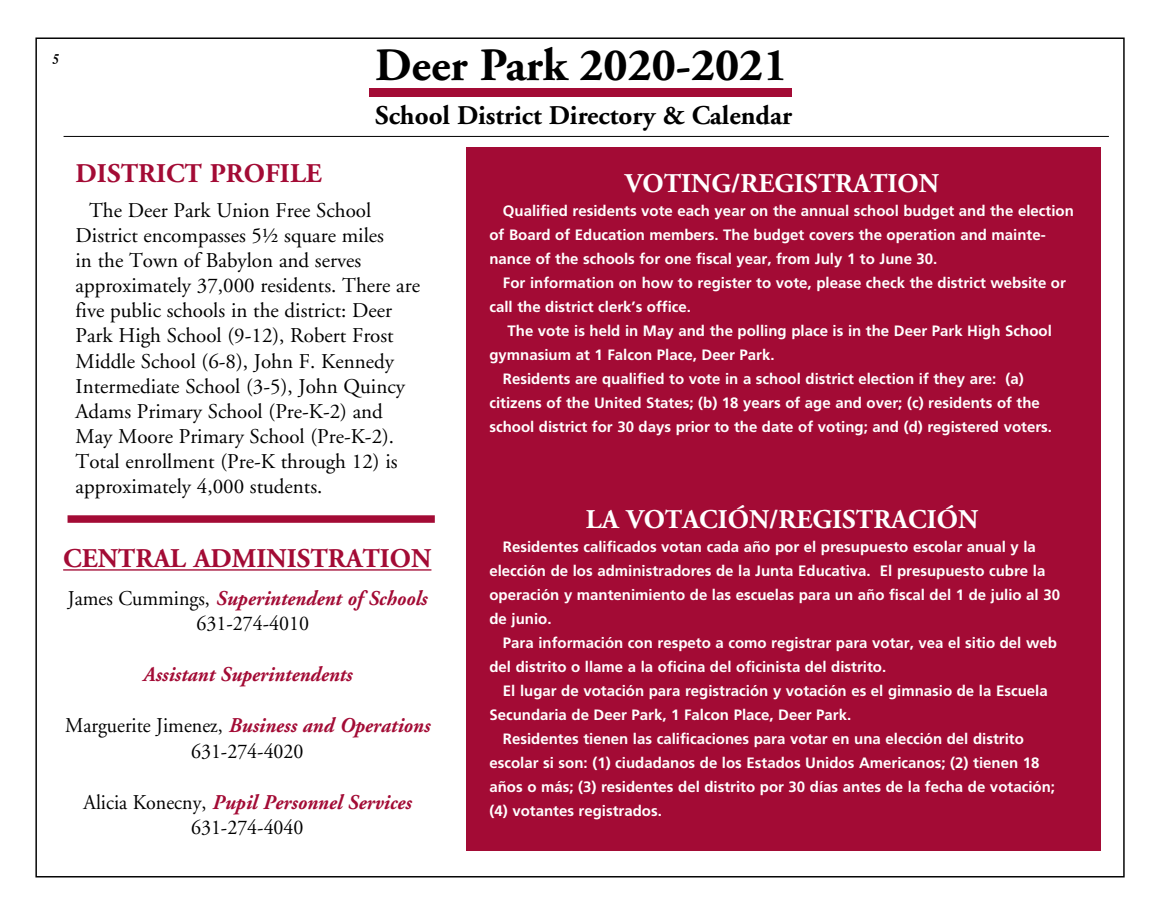
<style>
.page{position:relative;width:1161px;height:918px;background:#fff}
.page>*{position:absolute;margin:0;border:0;box-sizing:border-box;transform-origin:0 0}
.t1{font:700 46.35px "Adobe Garamond";color:#000}
.t2{font:700 27px "Adobe Garamond";color:#fff}
.t3{font:700 27px "Adobe Garamond";color:#a30b35}
.t4{font:700 27px "Adobe Garamond";color:#000}
.t5{font:21px/25.2px "Adobe Garamond";color:#000}
.t6{font:21px/25.5px "Adobe Garamond";color:#000;text-align:center;scale:.95 1}
.t7{font:italic 700 21px "Adobe Garamond";color:#a30b35;scale:.95 1}
.t8{font:700 15px/24px "Frutiger";color:#fff}
.t9{font:italic 700 14.7px "Times";color:#000;scale:.88 1}
.s1{font-weight:700;font-style:italic;color:#a30b35}
</style>
<div class="page">
<hr style="left:64px;top:136px;width:1045px;height:1px;background:#000">
<hr style="left:63px;top:569px;width:368px;height:2px;background:#a30b35">
<div style="left:68px;top:515px;width:367px;height:8px;background:#a30b35"></div>
<div style="left:467px;top:147px;width:634px;height:703px;background:#a30b35"></div>
<div style="left:370px;top:88px;width:422px;height:8px;background:#a30b35"></div>
<p class="t9" style="left:53px;top:45px;width:9px">5</p>
<h1 class="t1" style="left:375px;top:40px;width:414px">Deer Park 2020-2021</h1>
<h2 class="t4" style="left:375px;top:101px;width:419px">School District Directory &amp; Calendar</h2>
<h2 class="t3" style="left:76px;top:158px;width:248px">DISTRICT PROFILE</h2>
<p class="t5" style="left:76px;top:198px;width:346px;text-indent:14px">The Deer Park Union Free School District encompasses 5½ square miles<br>in the Town of Babylon and serves approximately 37,000 residents. There are five public schools in the district: Deer Park High School (9-12), Robert Frost Middle School (6-8), John F. Kennedy Intermediate School (3-5), John Quincy Adams Primary School (Pre-K-2) and May Moore Primary School (Pre-K-2).<br>Total enrollment (Pre-K through 12) is approximately 4,000 students.</p>
<h2 class="t2" style="left:625px;top:169px;width:315px">VOTING/REGISTRATION</h2>
<p class="t8" style="left:489px;top:199px;width:586px;text-indent:14px">Qualified residents vote each year on the annual school budget and the election of Board of Education members. The budget covers the operation and mainte&shy;nance of the schools for one fiscal year, from July 1 to June 30.</p>
<p class="t8" style="left:489px;top:271px;width:578px;text-indent:14px">For information on how to register to vote, please check the district website or call the district clerk’s office.</p>
<p class="t8" style="left:508px;top:319px;width:546px">The vote is held in May and the polling place is in the Deer Park High School</p>
<p class="t8" style="left:489px;top:343px;width:287px">gymnasium at 1 Falcon Place, Deer Park.</p>
<p class="t8" style="left:503px;top:367px;width:523px">Residents are qualified to vote in a school district election if they are: (a)</p>
<p class="t8" style="left:489px;top:391px;width:552px">citizens of the United States; (b) 18 years of age and over; (c) residents of the</p>
<p class="t8" style="left:489px;top:415px;width:564px">school district for 30 days prior to the date of voting; and (d) registered voters.</p>
<h2 class="t3" style="left:63px;top:544px;width:370px">CENTRAL ADMINISTRATION</h2>
<h3 class="t6" style="left:68px;top:586px;width:379px">James Cummings, <span class="s1">Superintendent of Schools<br></span>631-274-4010</h3>
<h3 class="t7" style="left:143px;top:663px;width:221px">Assistant Superintendents</h3>
<h3 class="t6" style="left:65px;top:713px;width:385px">Marguerite Jimenez, <span class="s1">Business and Operations<br></span>631-274-4020</h3>
<h3 class="t6" style="left:84px;top:790px;width:346px">Alicia Konecny, <span class="s1">Pupil Personnel Services<br></span>631-274-4040</h3>
<h2 class="t2" style="left:586px;top:505px;width:394px">LA VOTACIÓN/REGISTRACIÓN</h2>
<p class="t8" style="left:489px;top:535px;width:572px;text-indent:14px">Residentes calificados votan cada año por el presupuesto escolar anual y la elección de los administradores de la Junta Educativa. El presupuesto cubre la operación y mantenimiento de las escuelas para un año fiscal del 1 de julio al 30 de junio.</p>
<p class="t8" style="left:489px;top:631px;width:569px;text-indent:14px">Para información con respeto a como registrar para votar, vea el sitio del web del distrito o llame a la oficina del oficinista del distrito.</p>
<p class="t8" style="left:503px;top:679px;width:546px">El lugar de votación para registración y votación es el gimnasio de la Escuela</p>
<p class="t8" style="left:489px;top:703px;width:363px">Secundaria de Deer Park, 1 Falcon Place, Deer Park.</p>
<p class="t8" style="left:503px;top:727px;width:522px">Residentes tienen las calificaciones para votar en una elección del distrito</p>
<p class="t8" style="left:489px;top:751px;width:552px">escolar si son: (1) ciudadanos de los Estados Unidos Americanos; (2) tienen 18</p>
<p class="t8" style="left:489px;top:775px;width:567px">años o más; (3) residentes del distrito por 30 días antes de la fecha de votación;</p>
<p class="t8" style="left:489px;top:799px;width:174px">(4) votantes registrados.</p>
</div>
